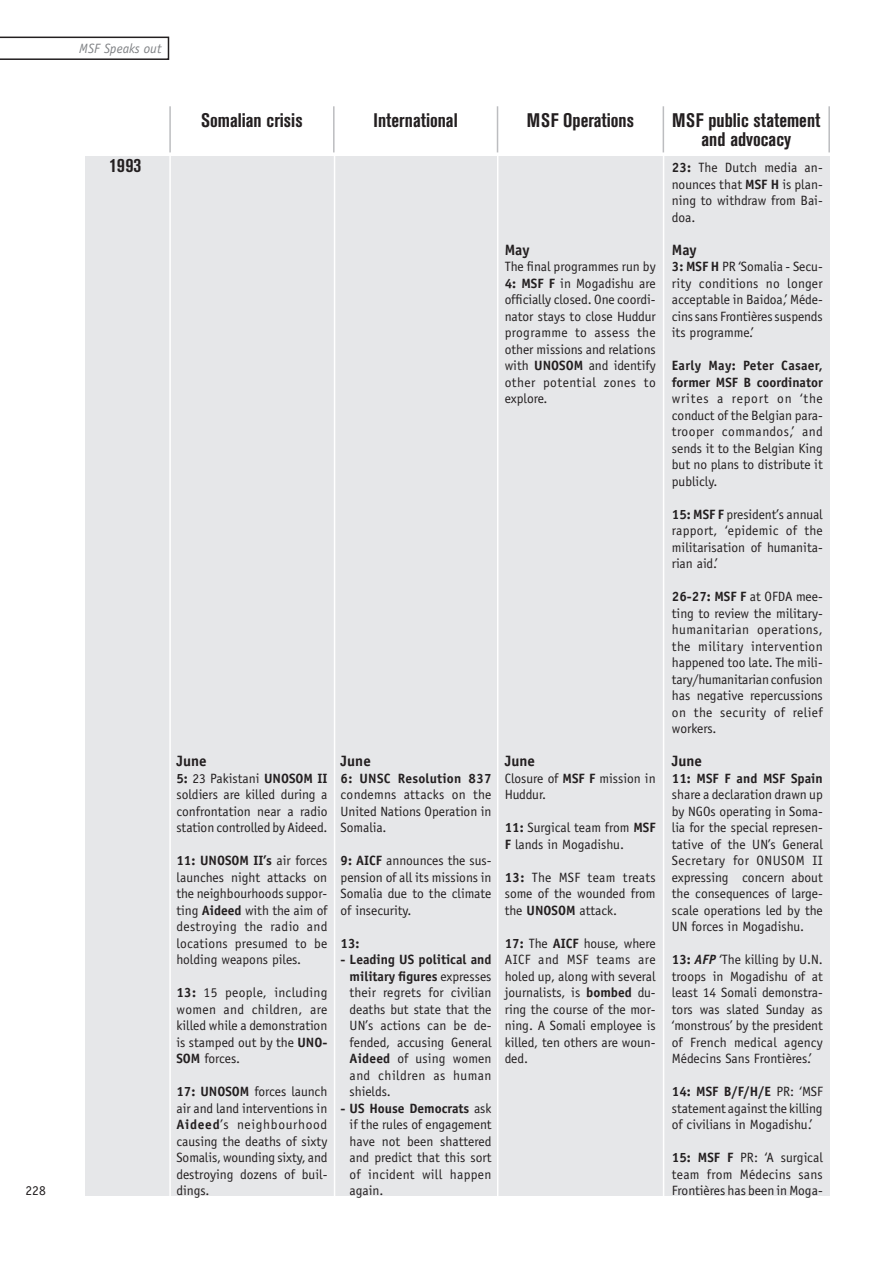
<style>
.page{position:relative;width:893px;height:1263px;background:#fff}
.page>*{position:absolute;margin:0;border:0;box-sizing:border-box;transform-origin:0 0}
.t1{font:700 condensed 19.5px/19.5px "Akzidenz Grotesk BE";color:#231f20;text-align:center}
.t2{font:700 15px "Officina Sans";color:#231f20}
.t3{font:13.5px/16.5px "Officina Sans";color:#231f20;text-align:justify}
.t4{font:700 13.5px/16.5px "Officina Sans";color:#231f20}
.t5{font:italic 13.5px "Officina Sans";color:#808285}
.s1{font-weight:700}
.s2{font-weight:700;font-style:italic}
</style>
<div class="page">
<div style="left:85px;top:156px;width:744px;height:1039px;background:#e6e7e9"></div>
<hr style="left:169px;top:106px;width:2px;height:46px;background:#bcbdc0">
<hr style="left:333px;top:106px;width:2px;height:46px;background:#bcbdc0">
<hr style="left:497px;top:106px;width:1px;height:46px;background:#bcbdc0">
<hr style="left:663px;top:106px;width:1px;height:46px;background:#bcbdc0">
<hr style="left:828px;top:106px;width:2px;height:46px;background:#bcbdc0">
<hr style="left:169px;top:153px;width:2px;height:1059px;background:#fff">
<hr style="left:334px;top:153px;width:1px;height:1059px;background:#fff">
<hr style="left:497px;top:153px;width:1px;height:1059px;background:#fff">
<hr style="left:663px;top:153px;width:1px;height:1059px;background:#fff">
<svg style="left:0;top:37px;width:169px;height:23px"></svg>
<p class="t3" style="left:26px;top:1183px;width:22px">228</p>
<p class="t5" style="left:79px;top:40px;width:84px">MSF Speaks out</p>
<h1 class="t1" style="left:110px;top:156px;width:33px">1993</h1>
<h1 class="t1" style="left:201px;top:111px;width:103px">Somalian crisis</h1>
<h1 class="t1" style="left:374px;top:111px;width:86px">International</h1>
<h1 class="t1" style="left:527px;top:111px;width:109px">msf Operations</h1>
<h1 class="t1" style="left:672px;top:111px;width:150px">MSF public statement and advocacy</h1>
<p class="t2" style="left:505px;top:240px;width:26px">May</p>
<p class="t3" style="left:505px;top:259px;width:152px">The final programmes run by <span class="s1">4: MSF F</span> in Mogadishu are officially closed. One coordi&shy;nator stays to close Huddur programme to assess the other missions and relations with <span class="s1">UNOSOM</span> and identify other potential zones to explore.</p>
<p class="t2" style="left:176px;top:752px;width:32px">June</p>
<p class="t3" style="left:176px;top:770px;width:153px"><span class="s1">5:</span> 23 Pakistani <span class="s1">UNOSOM II </span>soldiers are killed during a confrontation near a radio station controlled by Aideed.</p>
<p class="t3" style="left:176px;top:852px;width:152px"><span class="s1">11: UNOSOM II’s</span> air forces launches night attacks on the neighbourhoods suppor&shy;ting <span class="s1">Aideed</span> with the aim of destroying the radio and locations presumed to be holding weapons piles.</p>
<p class="t3" style="left:176px;top:984px;width:152px"><span class="s1">13:</span> 15 people, including women and children, are killed while a demonstration is stamped out by the <span class="s1">UNO-SOM</span> forces.</p>
<p class="t3" style="left:176px;top:1083px;width:153px"><span class="s1">17: UNOSOM</span> forces launch air and land interventions in <span class="s1">Aideed</span>’s neighbourhood causing the deaths of sixty Somalis, wounding sixty, and destroying dozens of buil&shy;dings.</p>
<p class="t2" style="left:341px;top:752px;width:32px">June</p>
<p class="t4" style="left:341px;top:770px;width:152px">6: UNSC Resolution 837</p>
<p class="t3" style="left:341px;top:787px;width:152px">condemns attacks on the United Nations Operation in Somalia.</p>
<p class="t3" style="left:341px;top:852px;width:152px"><span class="s1">9: AICF</span> announces the sus&shy;pension of all its missions in Somalia due to the climate of insecurity.</p>
<p class="t4" style="left:341px;top:935px;width:21px">13:</p>
<p class="t3" style="left:350px;top:951px;width:144px;text-indent:-9px"><span class="s1">- Leading US political and military figures</span> expresses their regrets for civilian deaths but state that the UN’s actions can be de&shy;fended, accusing General <span class="s1">Aideed</span> of using women and children as human shields.</p>
<p class="t3" style="left:350px;top:1100px;width:143px;text-indent:-9px"><span class="s1">- US House Democrats</span> ask if the rules of engagement have not been shattered and predict that this sort of incident will happen again.</p>
<p class="t2" style="left:505px;top:752px;width:32px">June</p>
<p class="t3" style="left:505px;top:770px;width:152px">Closure of <span class="s1">MSF F</span> mission in<br>Huddur.</p>
<p class="t3" style="left:505px;top:819px;width:152px"><span class="s1">11:</span> Surgical team from <span class="s1">MSF<br>F</span> lands in Mogadishu.</p>
<p class="t3" style="left:505px;top:869px;width:153px"><span class="s1">13:</span> The MSF team treats some of the wounded from the <span class="s1">UNOSOM</span> attack.</p>
<p class="t3" style="left:505px;top:935px;width:152px"><span class="s1">17:</span> The <span class="s1">AICF</span> house, where AICF and MSF teams are holed up, along with several journalists, is <span class="s1">bombed</span> du&shy;ring the course of the mor&shy;ning. A Somali employee is killed, ten others are woun&shy;ded.</p>
<p class="t3" style="left:672px;top:160px;width:152px"><span class="s1">23:</span> The Dutch media an&shy;nounces that <span class="s1">MSF H</span> is plan&shy;ning to withdraw from Bai&shy;doa.</p>
<p class="t2" style="left:672px;top:240px;width:26px">May</p>
<p class="t3" style="left:672px;top:259px;width:152px"><span class="s1">3: MSF H</span> PR ‘Somalia - Secu&shy;rity conditions no longer acceptable in Baidoa,’ Méde&shy;cins sans Frontières suspends its programme.’</p>
<p class="t4" style="left:672px;top:357px;width:153px">Early May: Peter Casaer, former MSF B coordinator</p>
<p class="t3" style="left:672px;top:390px;width:152px">writes a report on ‘the conduct of the Belgian para&shy;trooper commandos,’ and sends it to the Belgian King but no plans to distribute it publicly.</p>
<p class="t3" style="left:672px;top:506px;width:152px"><span class="s1">15: MSF F</span> president’s annual rapport, ‘epidemic of the militarisation of humanita&shy;rian aid.’</p>
<p class="t3" style="left:672px;top:588px;width:153px"><span class="s1">26-27: MSF F</span> at OFDA mee&shy;ting to review the military&shy;humanitarian operations, the military intervention happened too late. The mili&shy;tary/humanitarian confusion has negative repercussions on the security of relief workers.</p>
<p class="t2" style="left:672px;top:752px;width:32px">June</p>
<p class="t4" style="left:672px;top:770px;width:152px">11: MSF F and MSF Spain</p>
<p class="t3" style="left:672px;top:787px;width:153px">share a declaration drawn up by NGOs operating in Soma&shy;lia for the special represen&shy;tative of the UN’s General Secretary for ONUSOM II expressing concern about the consequences of large&shy;scale operations led by the UN forces in Mogadishu.</p>
<p class="t3" style="left:672px;top:951px;width:152px"><span class="s1">13:</span> <span class="s2">AFP</span> ‘The killing by U.N. troops in Mogadishu of at least 14 Somali demonstra&shy;tors was slated Sunday as ‘monstrous’ by the president of French medical agency Médecins Sans Frontières.’</p>
<p class="t3" style="left:672px;top:1083px;width:152px"><span class="s1">14: MSF B/F/H/E</span> PR: ‘MSF statement against the killing of civilians in Mogadishu.’</p>
<p class="t3" style="left:672px;top:1149px;width:152px"><span class="s1">15: MSF F</span> PR: ‘A surgical team from Médecins sans Frontières has been in Moga-</p>
</div>
